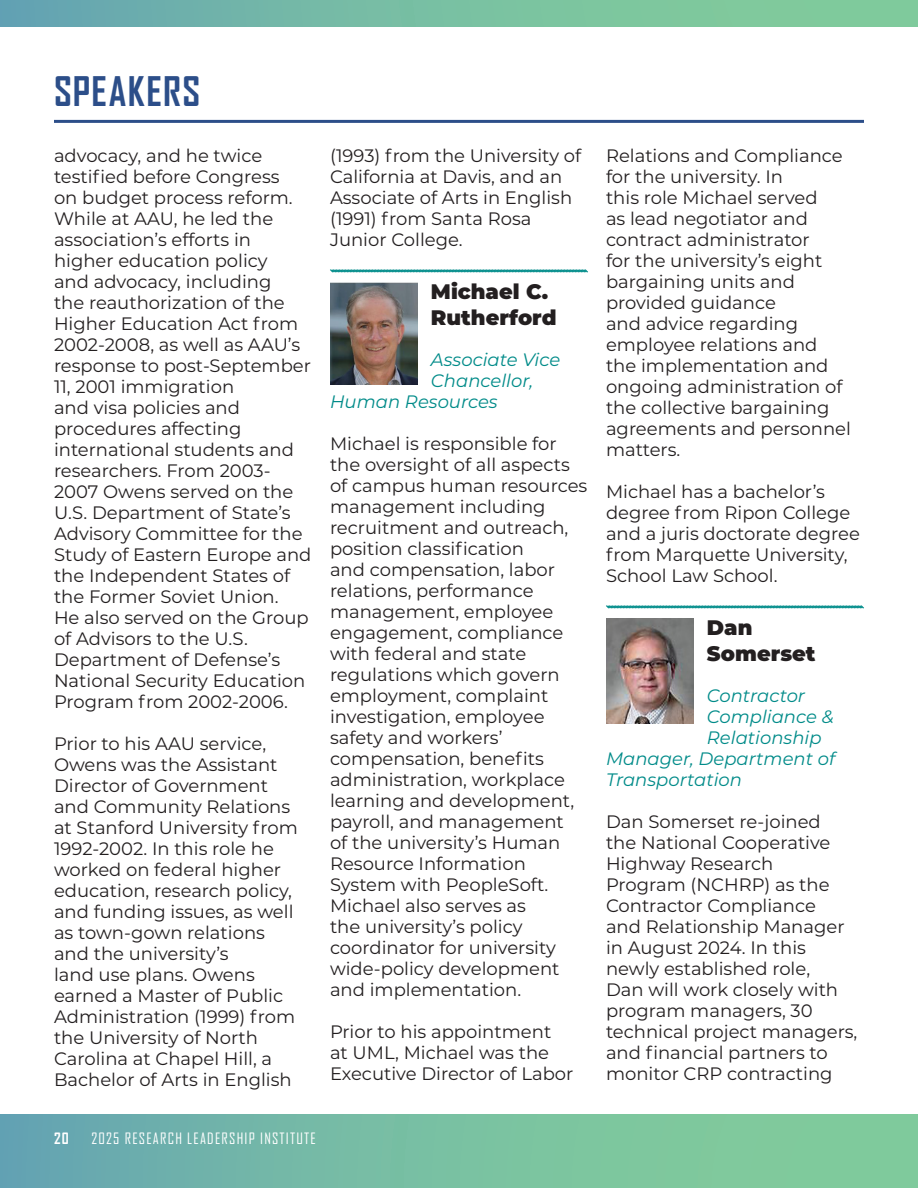
<style>
.page{position:relative;width:918px;height:1188px;background:#fff}
.page>*{position:absolute;margin:0;border:0;box-sizing:border-box;transform-origin:0 0}
.Heading{font:700 39px "Agency FB";letter-spacing:.03em;color:#2c4e89}
.Directors{font:900 21px/25.5px "Montserrat";color:#231f20}
.Body{font:18px/21px "Montserrat";color:#231f20}
.Body-2{font:italic 18px "Montserrat";color:#008b89}
.t1{font:15px "Agency FB";letter-spacing:.08em;color:#fff}
.t2{font:700 15px "Agency FB";color:#fff}
</style>
<div class="page">
<div style="left:0;top:1115px;width:918px;height:73px;background:linear-gradient(to right,#69a9b0,#85d198)"></div>
<div style="left:0;top:0;width:918px;height:27px;background:linear-gradient(to right,#68a8b0,#85d198)"></div>
<svg style="left:330px;top:269px;width:258px;height:4px"></svg>
<img style="left:330px;top:282px;width:87px;height:103px">
<svg style="left:606px;top:605px;width:258px;height:4px"></svg>
<img style="left:606px;top:619px;width:87px;height:104px">
<hr style="left:54px;top:120px;width:810px;height:3px;background:#2c4e89">
<p class="Heading" style="left:54px;top:68px;width:148px">SPEAKERS</p>
<p class="Body" style="left:54px;top:145px;width:259px">advocacy, and he twice testified before Congress<br>on budget process reform.<br>While at AAU, he led the association’s efforts in higher education policy<br>and advocacy, including<br>the reauthorization of the<br>Higher Education Act from<br>2002-2008, as well as AAU’s response to post-September<br>11, 2001 immigration<br>and visa policies and procedures affecting international students and researchers. From 2003-<br>2007 Owens served on the<br>U.S. Department of State’s<br>Advisory Committee for the<br>Study of Eastern Europe and the Independent States of the Former Soviet Union.<br>He also served on the Group of Advisors to the U.S.<br>Department of Defense’s<br>National Security Education<br>Program from 2002-2006.</p>
<p class="Body" style="left:54px;top:733px;width:245px">Prior to his AAU service,<br>Owens was the Assistant<br>Director of Government and Community Relations at Stanford University from<br>1992-2002. In this role he worked on federal higher education, research policy, and funding issues, as well as town-gown relations and the university’s<br>land use plans. Owens earned a Master of Public<br>Administration (1999) from the University of North<br>Carolina at Chapel Hill, a<br>Bachelor of Arts in English</p>
<p class="Body" style="left:330px;top:145px;width:253px">(1993) from the University of<br>California at Davis, and an<br>Associate of Arts in English (1991) from Santa Rosa<br>Junior College.</p>
<p class="Directors" style="left:431px;top:278px;width:127px">Michael C.<br>Rutherford</p>
<p class="Body-2" style="left:431px;top:347px;width:131px">Associate Vice</p>
<p class="Body-2" style="left:431px;top:368px;width:104px">Chancellor,</p>
<p class="Body-2" style="left:330px;top:389px;width:169px">Human Resources</p>
<p class="Body" style="left:330px;top:433px;width:259px">Michael is responsible for the oversight of all aspects of campus human resources management including recruitment and outreach, position classification<br>and compensation, labor relations, performance management, employee engagement, compliance with federal and state regulations which govern employment, complaint investigation, employee safety and workers’ compensation, benefits administration, workplace learning and development, payroll, and management<br>of the university’s Human<br>Resource Information<br>System with PeopleSoft.<br>Michael also serves as<br>the university’s policy coordinator for university wide-policy development and implementation.</p>
<p class="Body" style="left:330px;top:1021px;width:245px">Prior to his appointment at UML, Michael was the<br>Executive Director of Labor</p>
<p class="t2" style="left:54px;top:1129px;width:16px">20</p>
<p class="t1" style="left:91px;top:1130px;width:226px">2025 RESEARCH LEADERSHIP INSTITUTE</p>
<p class="Body" style="left:606px;top:145px;width:246px">Relations and Compliance for the university. In<br>this role Michael served<br>as lead negotiator and contract administrator<br>for the university’s eight bargaining units and provided guidance<br>and advice regarding employee relations and the implementation and ongoing administration of the collective bargaining agreements and personnel matters.</p>
<p class="Body" style="left:606px;top:481px;width:255px">Michael has a bachelor’s degree from Ripon College and a juris doctorate degree from Marquette University,<br>School Law School.</p>
<p class="Directors" style="left:707px;top:614px;width:110px">Dan<br>Somerset</p>
<p class="Body-2" style="left:707px;top:683px;width:100px">Contractor</p>
<p class="Body-2" style="left:707px;top:704px;width:128px">Compliance &amp;</p>
<p class="Body-2" style="left:707px;top:725px;width:116px">Relationship</p>
<p class="Body-2" style="left:606px;top:746px;width:231px">Manager, Department of</p>
<p class="Body-2" style="left:606px;top:767px;width:138px">Transportation</p>
<p class="Body" style="left:606px;top:811px;width:253px">Dan Somerset re-joined<br>the National Cooperative<br>Highway Research<br>Program (NCHRP) as the<br>Contractor Compliance<br>and Relationship Manager in August 2024. In this newly established role,<br>Dan will work closely with program managers, 30 technical project managers, and financial partners to monitor CRP contracting</p>
</div>
